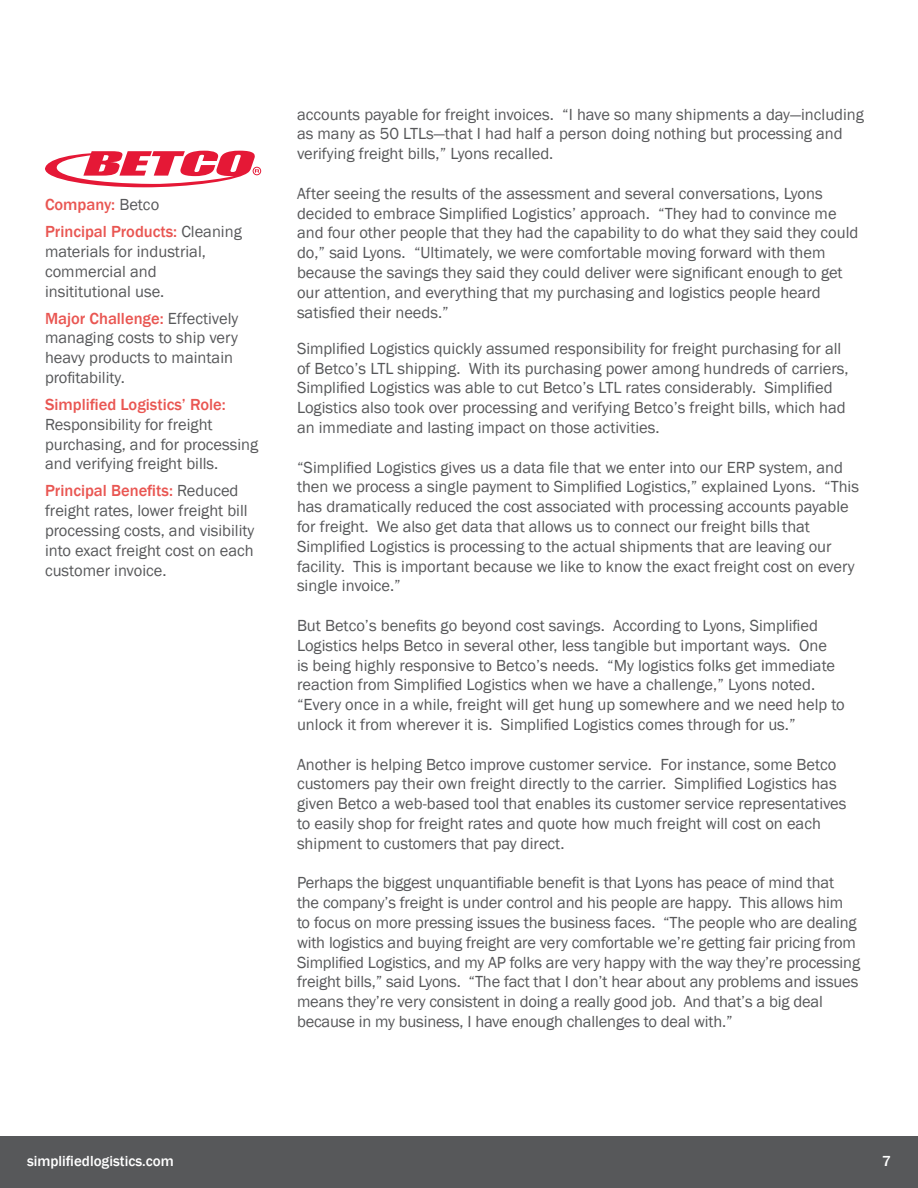
<style>
.page{position:relative;width:918px;height:1188px;background:#fff}
.page>*{position:absolute;margin:0;border:0;box-sizing:border-box;transform-origin:0 0}
.t1{font:16.5px/19.8px "Franklin Gothic";color:#57585a}
.t2{font:500 16.5px "Franklin Gothic";color:#e95652}
.t3{font:500 15px "Franklin Gothic";color:#fff}
.s1{font-weight:400;color:#57585a}
.s2{font-weight:500;color:#e95652}
</style>
<div class="page">
<div style="left:0;top:1136px;width:918px;height:52px;background:#57585a"></div>
<svg style="left:45px;top:151px;width:216px;height:36px"></svg>
<p class="t2" style="left:45px;top:195px;width:116px">Company: <span class="s1">Betco</span></p>
<p class="t1" style="left:45px;top:222px;width:198px"><span class="s2">Principal Products:</span> Cleaning materials for industrial, commercial and insititutional use.</p>
<p class="t1" style="left:45px;top:309px;width:195px"><span class="s2">Major Challenge:</span> Effectively managing costs to ship very heavy products to maintain profitability.</p>
<p class="t1" style="left:45px;top:395px;width:215px"><span class="s2">Simplified Logistics’ Role:<br></span>Responsibility for freight purchasing, and for processing and verifying freight bills.</p>
<p class="t1" style="left:45px;top:481px;width:211px"><span class="s2">Principal Benefits:</span> Reduced freight rates, lower freight bill processing costs, and visibility into exact freight cost on each customer invoice.</p>
<p class="t1" style="left:297px;top:105px;width:569px">accounts payable for freight invoices. “I have so many shipments a day—including as many as 50 LTLs—that I had half a person doing nothing but processing and verifying freight bills,” Lyons recalled.</p>
<p class="t1" style="left:297px;top:184px;width:563px">After seeing the results of the assessment and several conversations, Lyons decided to embrace Simplified Logistics’ approach. “They had to convince me and four other people that they had the capability to do what they said they could do,” said Lyons. “Ultimately, we were comfortable moving forward with them because the savings they said they could deliver were significant enough to get our attention, and everything that my purchasing and logistics people heard satisfied their needs.”</p>
<p class="t1" style="left:297px;top:339px;width:553px">Simplified Logistics quickly assumed responsibility for freight purchasing for all of Betco’s LTL shipping. With its purchasing power among hundreds of carriers, Simplified Logistics was able to cut Betco’s LTL rates considerably. Simplified Logistics also took over processing and verifying Betco’s freight bills, which had an immediate and lasting impact on those activities.</p>
<p class="t1" style="left:297px;top:458px;width:564px">“Simplified Logistics gives us a data file that we enter into our ERP system, and then we process a single payment to Simplified Logistics,” explained Lyons. “This has dramatically reduced the cost associated with processing accounts payable for freight. We also get data that allows us to connect our freight bills that Simplified Logistics is processing to the actual shipments that are leaving our facility. This is important because we like to know the exact freight cost on every single invoice.”</p>
<p class="t1" style="left:297px;top:616px;width:549px">But Betco’s benefits go beyond cost savings. According to Lyons, Simplified Logistics helps Betco in several other, less tangible but important ways. One<br>is being highly responsive to Betco’s needs. “My logistics folks get immediate reaction from Simplified Logistics when we have a challenge,” Lyons noted. “Every once in a while, freight will get hung up somewhere and we need help to unlock it from wherever it is. Simplified Logistics comes through for us.”</p>
<p class="t1" style="left:297px;top:755px;width:551px">Another is helping Betco improve customer service. For instance, some Betco customers pay their own freight directly to the carrier. Simplified Logistics has given Betco a web-based tool that enables its customer service representatives to easily shop for freight rates and quote how much freight will cost on each shipment to customers that pay direct.</p>
<p class="t1" style="left:297px;top:873px;width:565px">Perhaps the biggest unquantifiable benefit is that Lyons has peace of mind that the company’s freight is under control and his people are happy. This allows him to focus on more pressing issues the business faces. “The people who are dealing with logistics and buying freight are very comfortable we’re getting fair pricing from Simplified Logistics, and my AP folks are very happy with the way they’re processing freight bills,” said Lyons. “The fact that I don’t hear about any problems and issues means they’re very consistent in doing a really good job. And that’s a big deal because in my business, I have enough challenges to deal with.”</p>
<p class="t3" style="left:27px;top:1151px;width:148px">simplifiedlogistics.com</p>
<p class="t3" style="left:882px;top:1151px;width:10px">7</p>
</div>
